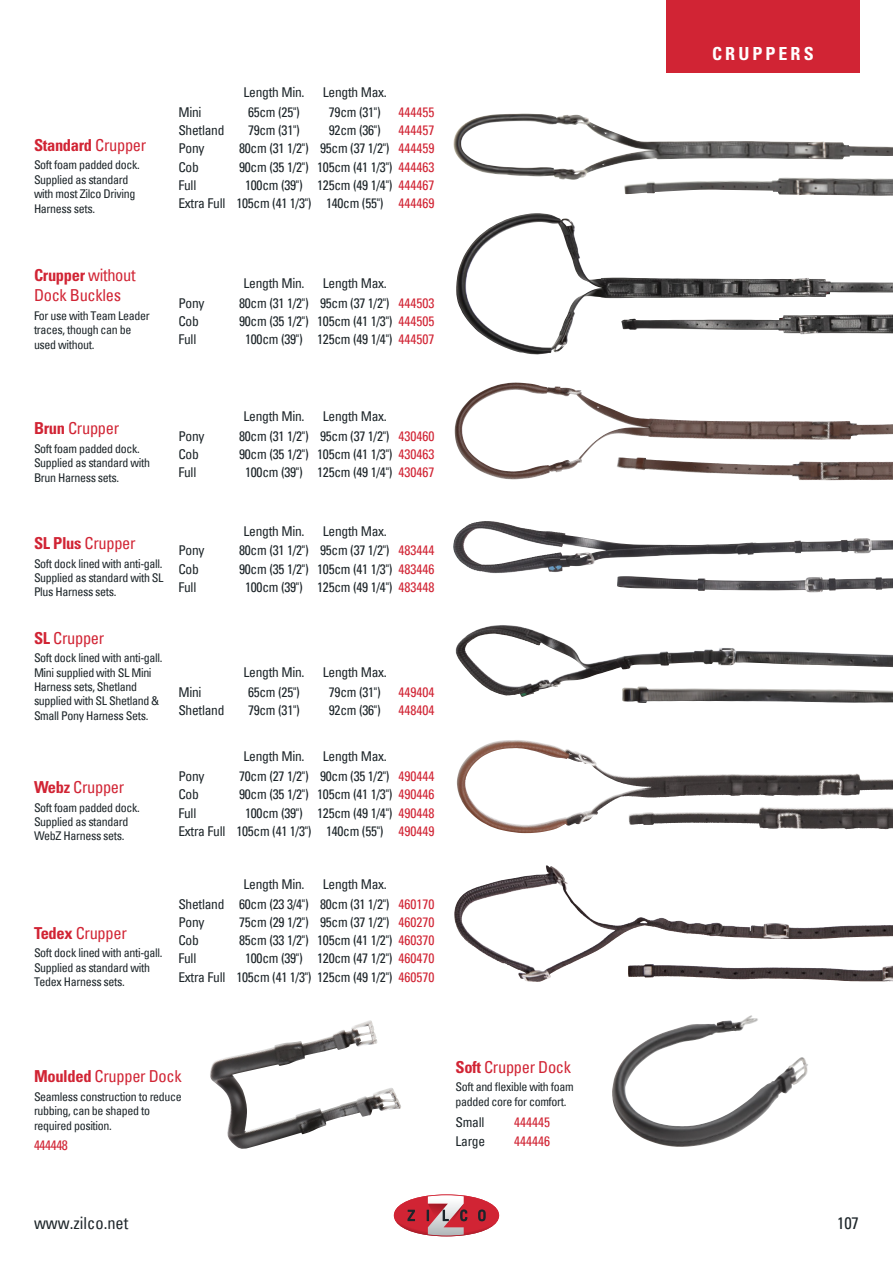
<style>
.page{position:relative;width:893px;height:1263px;background:#fff}
.page>*{position:absolute;margin:0;border:0;box-sizing:border-box;transform-origin:0 0}
.t1{font:700 condensed 18px "Univers LT Std";letter-spacing:.17em;color:#fff}
.t2{font:condensed 16.5px "Univers";letter-spacing:-.02em;color:#d12434}
.t3{font:700 condensed 16.5px "Univers LT Std";letter-spacing:-.02em;color:#d12434}
.t4{font:condensed 16.5px "Univers";color:#1d2529}
.t5{font:condensed 13.5px/18.3px "Univers";letter-spacing:-.02em;color:#1d2529;text-align:right}
.t6{font:condensed 13.5px "Univers";color:#d12434}
.t7{font:condensed 12px/14.4px "Univers";letter-spacing:-.03em;color:#1d2529}
.s1{font-family:"Univers";font-weight:400}
.s2{color:#d12434}
.s3{font-family:"Univers LT Std";font-weight:700}
</style>
<div class="page">
<svg style="left:394px;top:1194px;width:105px;height:42px"></svg>
<img style="left:453px;top:114px;width:440px;height:66px">
<img style="left:455px;top:382px;width:438px;height:97px">
<img style="left:617px;top:457px;width:276px;height:23px">
<img style="left:453px;top:521px;width:395px;height:52px">
<img style="left:456px;top:625px;width:437px;height:72px">
<img style="left:457px;top:740px;width:298px;height:93px">
<img style="left:454px;top:865px;width:144px;height:117px">
<img style="left:628px;top:964px;width:265px;height:17px">
<img style="left:628px;top:807px;width:134px;height:18px">
<img style="left:622px;top:687px;width:271px;height:16px">
<img style="left:617px;top:576px;width:276px;height:16px">
<img style="left:624px;top:177px;width:269px;height:19px">
<img style="left:456px;top:213px;width:437px;height:141px">
<img style="left:621px;top:315px;width:272px;height:19px">
<div style="left:666px;top:0;width:194px;height:72px;background:#d12434"></div>
<img style="left:210px;top:1021px;width:191px;height:128px">
<img style="left:612px;top:1015px;width:196px;height:132px">
<p class="t3" style="left:34px;top:135px;width:114px">Standard <span class="s1">Crupper</span></p>
<p class="t7" style="left:34px;top:158px;width:107px">Soft foam padded dock.<br>Supplied as standard with most Zilco Driving<br>Harness sets.</p>
<p class="t3" style="left:34px;top:265px;width:103px">Crupper <span class="s1">without</span></p>
<p class="t2" style="left:34px;top:285px;width:89px">Dock Buckles</p>
<p class="t7" style="left:34px;top:308px;width:117px">For use with Team Leader traces, though can be used without.</p>
<p class="t5" style="left:244px;top:83px;width:63px">Length Min.</p>
<p class="t5" style="left:323px;top:83px;width:66px">Length Max.</p>
<p class="t5" style="left:178px;top:103px;width:25px">Mini</p>
<p class="t5" style="left:248px;top:103px;width:53px">65cm (25")</p>
<p class="t5" style="left:329px;top:103px;width:53px">79cm (31")</p>
<p class="t6" style="left:399px;top:103px;width:37px">444455</p>
<p class="t5" style="left:178px;top:121px;width:48px">Shetland</p>
<p class="t5" style="left:248px;top:121px;width:53px">79cm (31")</p>
<p class="t5" style="left:329px;top:121px;width:53px">92cm (36")</p>
<p class="t6" style="left:399px;top:121px;width:37px">444457</p>
<p class="t5" style="left:178px;top:139px;width:28px">Pony</p>
<p class="t5" style="left:239px;top:139px;width:197px">80cm (31 1/2") 95cm (37 1/2") <span class="s2">444459</span></p>
<p class="t5" style="left:178px;top:157px;width:22px">Cob</p>
<p class="t5" style="left:239px;top:157px;width:197px">90cm (35 1/2") 105cm (41 1/3") <span class="s2">444463</span></p>
<p class="t5" style="left:178px;top:176px;width:19px">Full</p>
<p class="t5" style="left:178px;top:176px;width:258px">100cm (39") 125cm (49 1/4") <span class="s2">444467<br></span>Extra Full 105cm (41 1/3") 140cm (55") <span class="s2">444469</span></p>
<p class="t5" style="left:244px;top:274px;width:63px">Length Min.</p>
<p class="t5" style="left:323px;top:274px;width:66px">Length Max.</p>
<p class="t5" style="left:178px;top:294px;width:28px">Pony</p>
<p class="t5" style="left:239px;top:294px;width:197px">80cm (31 1/2") 95cm (37 1/2") <span class="s2">444503</span></p>
<p class="t5" style="left:178px;top:312px;width:22px">Cob</p>
<p class="t5" style="left:239px;top:312px;width:197px">90cm (35 1/2") 105cm (41 1/3") <span class="s2">444505</span></p>
<p class="t5" style="left:178px;top:330px;width:19px">Full</p>
<p class="t5" style="left:245px;top:330px;width:191px">100cm (39") 125cm (49 1/4") <span class="s2">444507</span></p>
<p class="t2" style="left:34px;top:417px;width:87px"><span class="s3">Brun</span> Crupper</p>
<p class="t7" style="left:34px;top:441px;width:118px">Soft foam padded dock.<br>Supplied as standard with<br>Brun Harness sets.</p>
<p class="t5" style="left:244px;top:407px;width:63px">Length Min.</p>
<p class="t5" style="left:323px;top:407px;width:66px">Length Max.</p>
<p class="t5" style="left:178px;top:426px;width:28px">Pony</p>
<p class="t5" style="left:239px;top:426px;width:197px">80cm (31 1/2") 95cm (37 1/2") <span class="s2">430460</span></p>
<p class="t5" style="left:178px;top:445px;width:22px">Cob</p>
<p class="t5" style="left:239px;top:445px;width:197px">90cm (35 1/2") 105cm (41 1/3") <span class="s2">430463</span></p>
<p class="t5" style="left:178px;top:463px;width:19px">Full</p>
<p class="t5" style="left:245px;top:463px;width:191px">100cm (39") 125cm (49 1/4") <span class="s2">430467</span></p>
<p class="t2" style="left:34px;top:532px;width:103px"><span class="s3">SL Plus</span> Crupper</p>
<p class="t7" style="left:34px;top:556px;width:131px;text-align:justify">Soft dock lined with anti-gall.<br>Supplied as standard with SL Plus Harness sets.</p>
<p class="t2" style="left:34px;top:627px;width:72px"><span class="s3">SL</span> Crupper</p>
<p class="t7" style="left:34px;top:651px;width:130px">Soft dock lined with anti-gall.<br>Mini supplied with SL Mini<br>Harness sets, Shetland supplied with SL Shetland &amp;<br>Small Pony Harness Sets.</p>
<p class="t2" style="left:34px;top:776px;width:92px"><span class="s3">Webz</span> Crupper</p>
<p class="t7" style="left:34px;top:800px;width:107px">Soft foam padded dock.<br>Supplied as standard<br>WebZ Harness sets.</p>
<p class="t5" style="left:244px;top:521px;width:63px">Length Min.</p>
<p class="t5" style="left:323px;top:521px;width:66px">Length Max.</p>
<p class="t5" style="left:178px;top:541px;width:28px">Pony</p>
<p class="t5" style="left:239px;top:541px;width:197px">80cm (31 1/2") 95cm (37 1/2") <span class="s2">483444</span></p>
<p class="t5" style="left:178px;top:560px;width:22px">Cob</p>
<p class="t5" style="left:239px;top:560px;width:197px">90cm (35 1/2") 105cm (41 1/3") <span class="s2">483446</span></p>
<p class="t5" style="left:178px;top:578px;width:19px">Full</p>
<p class="t5" style="left:245px;top:578px;width:191px">100cm (39") 125cm (49 1/4") <span class="s2">483448</span></p>
<p class="t5" style="left:244px;top:663px;width:63px">Length Min.</p>
<p class="t5" style="left:323px;top:663px;width:66px">Length Max.</p>
<p class="t5" style="left:178px;top:683px;width:25px">Mini</p>
<p class="t5" style="left:248px;top:683px;width:53px">65cm (25")</p>
<p class="t5" style="left:329px;top:683px;width:53px">79cm (31")</p>
<p class="t6" style="left:399px;top:683px;width:37px">449404</p>
<p class="t5" style="left:178px;top:701px;width:48px">Shetland</p>
<p class="t5" style="left:248px;top:701px;width:53px">79cm (31")</p>
<p class="t5" style="left:329px;top:701px;width:53px">92cm (36")</p>
<p class="t6" style="left:399px;top:702px;width:37px">448404</p>
<p class="t5" style="left:244px;top:747px;width:63px">Length Min.</p>
<p class="t5" style="left:323px;top:747px;width:66px">Length Max.</p>
<p class="t5" style="left:178px;top:767px;width:28px">Pony</p>
<p class="t5" style="left:239px;top:767px;width:197px">70cm (27 1/2") 90cm (35 1/2") <span class="s2">490444</span></p>
<p class="t5" style="left:178px;top:785px;width:22px">Cob</p>
<p class="t5" style="left:239px;top:785px;width:197px">90cm (35 1/2") 105cm (41 1/3") <span class="s2">490446</span></p>
<p class="t5" style="left:178px;top:803px;width:19px">Full</p>
<p class="t5" style="left:178px;top:803px;width:258px">100cm (39") 125cm (49 1/4") <span class="s2">490448<br></span>Extra Full 105cm (41 1/3") 140cm (55") <span class="s2">490449</span></p>
<p class="t2" style="left:34px;top:922px;width:94px"><span class="s3">Tedex</span> Crupper</p>
<p class="t7" style="left:34px;top:946px;width:130px">Soft dock lined with anti-gall.<br>Supplied as standard with<br>Tedex Harness sets.</p>
<p class="t5" style="left:178px;top:874px;width:258px;line-height:19.8px;text-align:left;text-indent:144px">Length Max.<br>Shetland 60cm (23 3/4") 80cm (31 1/2") <span class="s2">460170</span></p>
<p class="t5" style="left:178px;top:913px;width:28px">Pony</p>
<p class="t5" style="left:239px;top:913px;width:197px">75cm (29 1/2") 95cm (37 1/2") <span class="s2">460270</span></p>
<p class="t5" style="left:178px;top:931px;width:22px">Cob</p>
<p class="t5" style="left:239px;top:931px;width:197px">85cm (33 1/2") 105cm (41 1/2") <span class="s2">460370</span></p>
<p class="t5" style="left:178px;top:949px;width:19px">Full</p>
<p class="t5" style="left:244px;top:874px;width:63px">Length Min.</p>
<p class="t5" style="left:178px;top:949px;width:258px">100cm (39") 120cm (47 1/2") <span class="s2">460470<br></span>Extra Full 105cm (41 1/3") 125cm (49 1/2") <span class="s2">460570</span></p>
<p class="t2" style="left:34px;top:1065px;width:149px"><span class="s3">Moulded</span> Crupper Dock</p>
<p class="t7" style="left:34px;top:1089px;width:149px">Seamless construction to reduce rubbing, can be shaped to required position.</p>
<p class="t6" style="left:34px;top:1136px;width:35px">444448</p>
<p class="t2" style="left:455px;top:1056px;width:117px"><span class="s3">Soft</span> Crupper Dock</p>
<p class="t7" style="left:455px;top:1080px;width:120px">Soft and flexible with foam padded core for comfort.</p>
<p class="t5" style="left:455px;top:1113px;width:30px">Small</p>
<p class="t6" style="left:514px;top:1114px;width:37px">444445</p>
<p class="t5" style="left:455px;top:1131px;width:31px">Large</p>
<p class="t6" style="left:514px;top:1132px;width:37px">444446</p>
<h1 class="t1" style="left:712px;top:42px;width:103px">CRUPPERS</h1>
<p class="t4" style="left:34px;top:1212px;width:96px">www.zilco.net</p>
<p class="t4" style="left:837px;top:1212px;width:23px">107</p>
</div>
